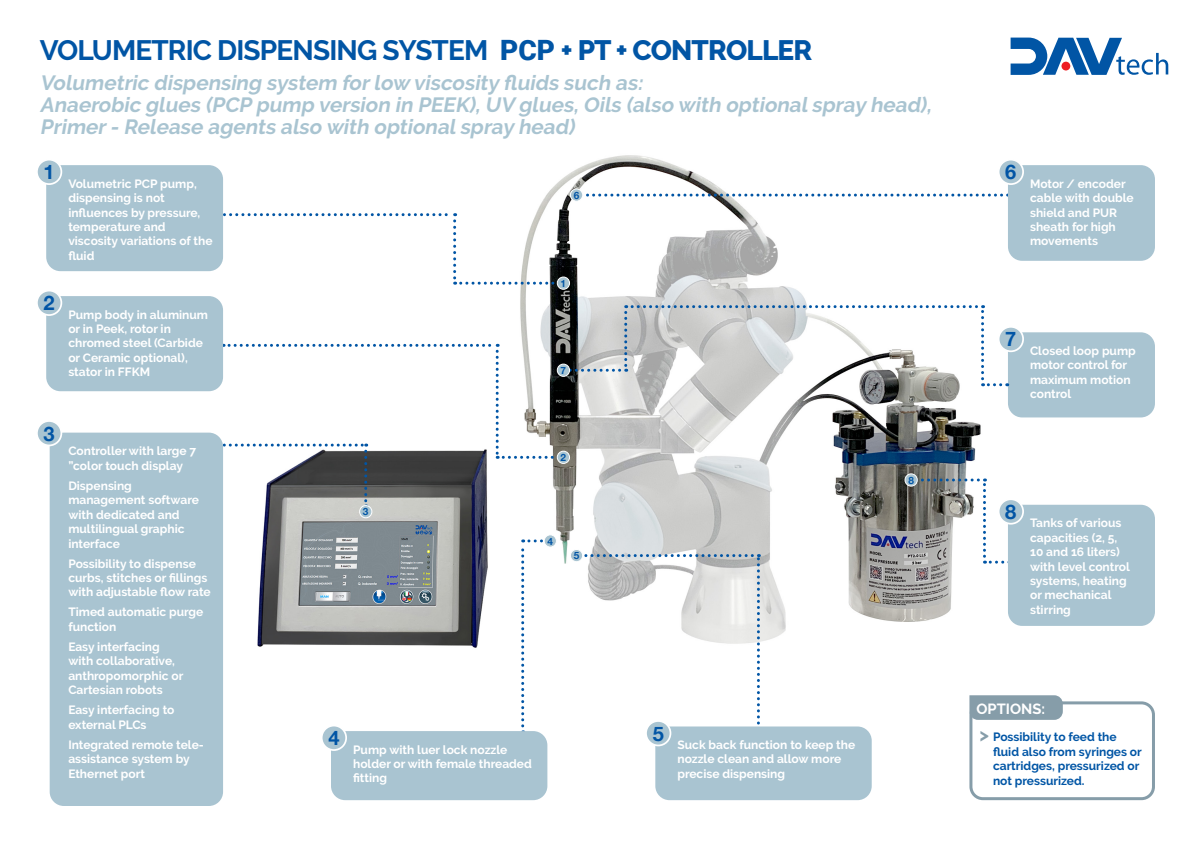
<style>
.page{position:relative;width:1191px;height:842px;background:#fff}
.page>*{position:absolute;margin:0;border:0;box-sizing:border-box;transform-origin:0 0}
.t1{font:700 28px "Raleway";letter-spacing:-.03em;color:#0155a5}
.t2{font:italic 700 20.6px/22px "Raleway";color:#a9c4d1}
.t3{font:700 20px "Helvetica Neue";color:#0155a5}
.t4{font:700 18.5px "Raleway";color:#869da9}
.t5{font:700 14.7px "Raleway";color:#fff}
.t6{font:700 12px/14.4px "Raleway";color:#fff}
.t7{font:700 12px/14.4px "Raleway";color:#0155a5}
.t8{font:700 10px "Helvetica Neue";color:#0155a5}
.s1{font-family:"Roboto";font-weight:900}
.s2{font-weight:800}
</style>
<div class="page">
<img style="left:218px;top:155px;width:785px;height:150px">
<svg style="left:1010px;top:37px;width:158px;height:38px"></svg>
<div style="left:1008px;top:332px;width:147px;height:85px;background:#a9c4d1;border-radius:14px"></div>
<div style="left:969px;top:701px;width:186px;height:99px;border:3px solid #869da9;border-radius:12px"></div>
<svg style="left:218px;top:213px;width:346px;height:72px"></svg>
<div style="left:557px;top:277px;width:12px;height:12px;background:#a9c4d1;border-radius:50%"></div>
<div style="left:557px;top:277px;width:13px;height:13px;border:1px solid #fff;border-radius:50%"></div>
<div style="left:46px;top:165px;width:177px;height:106px;background:#a9c4d1;border-radius:14px"></div>
<div style="left:37px;top:160px;width:24px;height:24px;background:#a9c4d1;border-radius:50%"></div>
<div style="left:36px;top:159px;width:26px;height:26px;border:2px solid #fff;border-radius:50%"></div>
<div style="left:46px;top:296px;width:177px;height:95px;background:#a9c4d1;border-radius:14px"></div>
<div style="left:37px;top:291px;width:24px;height:24px;background:#a9c4d1;border-radius:50%"></div>
<div style="left:36px;top:290px;width:26px;height:26px;border:2px solid #fff;border-radius:50%"></div>
<div style="left:50px;top:433px;width:173px;height:373px;background:#a9c4d1;border-radius:14px"></div>
<div style="left:37px;top:421px;width:24px;height:24px;background:#a9c4d1;border-radius:50%"></div>
<div style="left:36px;top:420px;width:26px;height:26px;border:2px solid #fff;border-radius:50%"></div>
<div style="left:331px;top:731px;width:216px;height:69px;background:#a9c4d1;border-radius:14px"></div>
<div style="left:322px;top:725px;width:24px;height:25px;background:#a9c4d1;border-radius:50%"></div>
<div style="left:321px;top:725px;width:26px;height:26px;border:2px solid #fff;border-radius:50%"></div>
<div style="left:655px;top:726px;width:216px;height:74px;background:#a9c4d1;border-radius:14px"></div>
<div style="left:646px;top:721px;width:24px;height:24px;background:#a9c4d1;border-radius:50%"></div>
<div style="left:645px;top:720px;width:26px;height:26px;border:2px solid #fff;border-radius:50%"></div>
<svg style="left:583px;top:194px;width:424px;height:3px"></svg>
<div style="left:1008px;top:165px;width:147px;height:96px;background:#a9c4d1;border-radius:14px"></div>
<div style="left:998px;top:160px;width:25px;height:24px;background:#a9c4d1;border-radius:50%"></div>
<div style="left:997px;top:159px;width:27px;height:26px;border:2px solid #fff;border-radius:50%"></div>
<div style="left:570px;top:189px;width:12px;height:12px;background:#a9c4d1;border-radius:50%"></div>
<div style="left:570px;top:189px;width:13px;height:13px;border:1px solid #fff;border-radius:50%"></div>
<svg style="left:218px;top:305px;width:844px;height:428px"></svg>
<div style="left:905px;top:474px;width:12px;height:12px;background:#a9c4d1;border-radius:50%"></div>
<div style="left:904px;top:473px;width:13px;height:13px;border:1px solid #fff;border-radius:50%"></div>
<div style="left:1008px;top:505px;width:147px;height:121px;background:#a9c4d1;border-radius:14px"></div>
<div style="left:998px;top:499px;width:25px;height:25px;background:#a9c4d1;border-radius:50%"></div>
<div style="left:997px;top:498px;width:27px;height:27px;border:2px solid #fff;border-radius:50%"></div>
<p class="t1" style="left:40px;top:34px;width:774px">VOLUMETRIC DISPENSING SYSTEM <span class="s1">PCP</span> <span class="s2">+ PT + CONTROLLER</span></p>
<p class="t2" style="left:40px;top:72px;width:608px">Volumetric dispensing system forlow viscosity fluids such as:</p>
<p class="t2" style="left:40px;top:94px;width:897px">Anaerobic glues (PCP pump version in PEEK),UV glues,Oils (also with optionalspray head),<br>Primer- Release agents also with optionalspray head)</p>
<p class="t3" style="left:44px;top:156px;width:13px">1</p>
<p class="t6" style="left:68px;top:176px;width:146px">Volumetric PCP pump, dispensing is not influences by pressure, temperature and viscosity variations of the fluid</p>
<p class="t3" style="left:44px;top:287px;width:13px">2</p>
<p class="t6" style="left:68px;top:307px;width:141px">Pump body in aluminum or in Peek, rotor in chromed steel (Carbide or Ceramic optional), stator in FFKM</p>
<p class="t3" style="left:44px;top:418px;width:13px">3</p>
<p class="t6" style="left:68px;top:444px;width:129px">Controller with large 7 ”color touch display</p>
<p class="t6" style="left:68px;top:478px;width:132px">Dispensing management software with dedicated and multilingual graphic interface</p>
<p class="t6" style="left:68px;top:556px;width:144px">Possibility to dispense curbs, stitches or fillings with adjustable flow rate</p>
<p class="t6" style="left:68px;top:605px;width:136px">Timed automatic purge function</p>
<p class="t6" style="left:68px;top:640px;width:116px">Easy interfacing with collaborative, anthropomorphic or<br>Cartesian robots</p>
<p class="t6" style="left:68px;top:703px;width:108px">Easy interfacing to external PLCs</p>
<p class="t6" style="left:68px;top:737px;width:137px">Integrated remote tele&shy;assistance system by<br>Ethernet port</p>
<p class="t8" style="left:363px;top:504px;width:7px">3</p>
<p class="t8" style="left:574px;top:187px;width:7px">6</p>
<p class="t8" style="left:560px;top:275px;width:7px">1</p>
<p class="t8" style="left:560px;top:362px;width:7px">7</p>
<p class="t8" style="left:560px;top:450px;width:7px">2</p>
<p class="t8" style="left:547px;top:533px;width:7px">4</p>
<p class="t8" style="left:574px;top:548px;width:7px">5</p>
<p class="t3" style="left:328px;top:722px;width:13px">4</p>
<p class="t6" style="left:353px;top:742px;width:180px">Pump with luer lock nozzle holder or with female threaded fitting</p>
<p class="t8" style="left:908px;top:472px;width:7px">8</p>
<p class="t3" style="left:652px;top:718px;width:13px">5</p>
<p class="t6" style="left:677px;top:738px;width:179px">Suck back function to keep the nozzle clean and allow more precise dispensing</p>
<p class="t3" style="left:1005px;top:156px;width:13px">6</p>
<p class="t6" style="left:1030px;top:176px;width:105px">Motor / encoder cable with double shield and PUR sheath for high movements</p>
<p class="t3" style="left:1005px;top:324px;width:13px">7</p>
<p class="t6" style="left:1030px;top:344px;width:107px">Closed loop pump motor control for maximum motion control</p>
<p class="t3" style="left:1005px;top:496px;width:13px">8</p>
<p class="t6" style="left:1030px;top:516px;width:101px">Tanks of various capacities (2, 5,<br>10 and 16 liters) with level control systems, heating or mechanical stirring</p>
<p class="t5" style="left:976px;top:700px;width:70px">OPTIONS:</p>
<p class="t7" style="left:993px;top:730px;width:150px">Possibility to feed the fluid also from syringes or cartridges, pressurized or not pressurized.</p>
<p class="t4" style="left:979px;top:724px;width:11px">&gt;</p>
</div>
